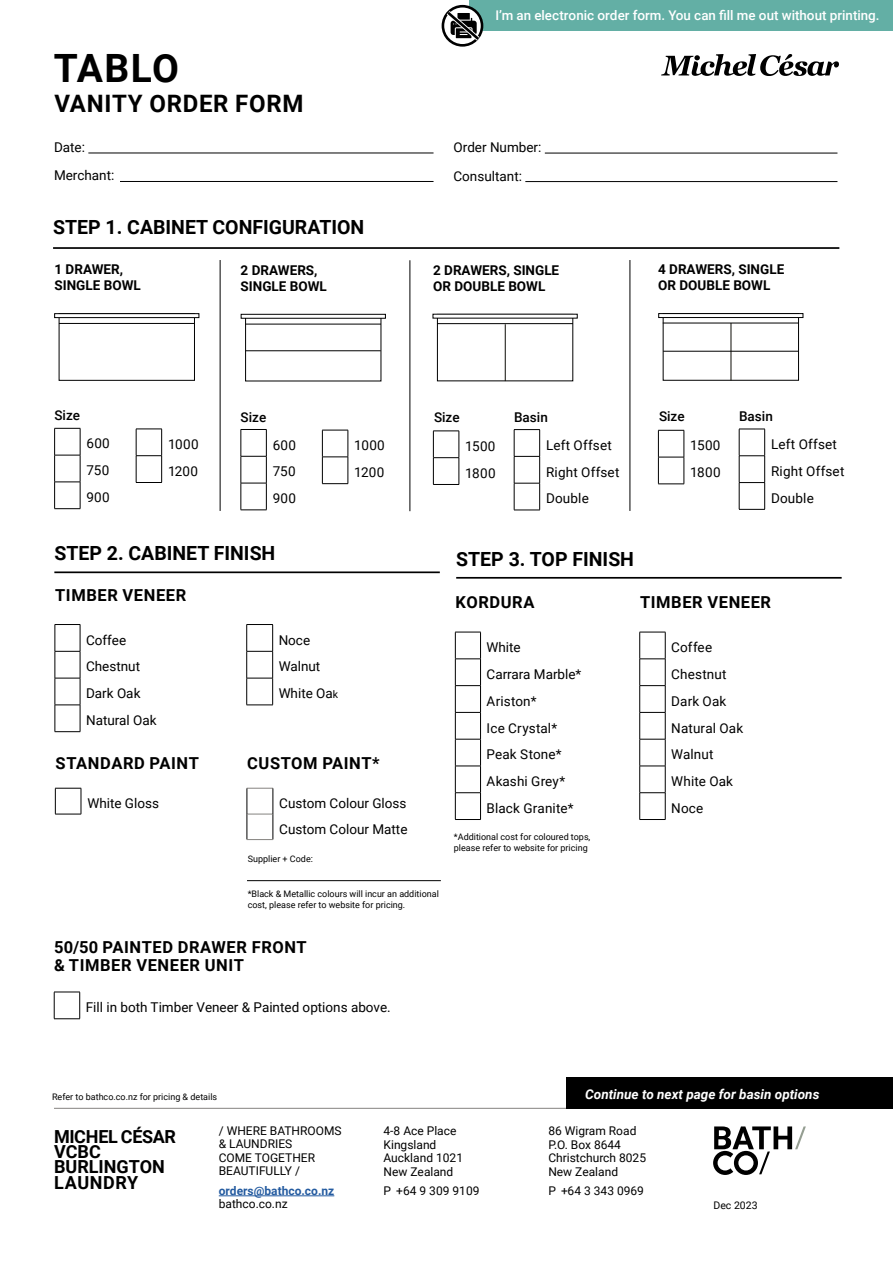
<style>
.page{position:relative;width:893px;height:1263px;background:#fff}
.page>*{position:absolute;margin:0;border:0;box-sizing:border-box;transform-origin:0 0}
.t1{font:700 39px "Roboto";letter-spacing:.02em;color:#000}
.t2{font:700 24px "Roboto";letter-spacing:.03em;color:#000}
.t3{font:700 19.5px "Roboto";color:#000}
.t4{font:700 18px/15.3px "Roboto";color:#000}
.t5{font:700 16.5px/18px "Roboto";letter-spacing:.035em;color:#000}
.t6{font:13.5px/26.8px "Roboto";color:#000}
.t7{font:700 13.5px/16.2px "Roboto";color:#000}
.t8{font:italic 700 13.5px "Roboto";color:#fff}
.t9{font:500 13.5px "Roboto";color:#000}
.t10{font:13.5px/26.8px "Roboto";letter-spacing:.02em;color:#000}
.t11{font:500 13.35px "Roboto";color:#fff}
.t12{font:12px/13.5px "Roboto";color:#000}
.t13{font:700 12px "Roboto";color:#245ba0}
.t14{font:10.5px "Roboto";color:#000}
.t15{font:9px/10.8px "Roboto";color:#000}
.s1{font-size:10.5px}
</style>
<div class="page">
<svg style="left:713px;top:1126px;width:93px;height:49px"></svg>
<hr style="left:219px;top:1195px;width:115px;height:1px;background:#245ba0">
<hr style="left:54px;top:1108px;width:785px;height:1px;background:#858380">
<svg style="left:661px;top:54px;width:178px;height:22px"></svg>
<div style="left:469px;top:0;width:424px;height:30px;background:#63afa5"></div>
<div style="left:442px;top:5px;width:41px;height:42px;border:3px solid #000;border-radius:50%"></div>
<svg style="left:442px;top:6px;width:42px;height:39px"></svg>
<hr style="left:88px;top:153px;width:346px;height:1px;background:#000">
<hr style="left:120px;top:181px;width:314px;height:1px;background:#000">
<hr style="left:545px;top:153px;width:292px;height:1px;background:#000">
<hr style="left:525px;top:181px;width:312px;height:1px;background:#000">
<hr style="left:53px;top:247px;width:786px;height:2px;background:#000">
<svg style="left:54px;top:992px;width:26px;height:27px"></svg>
<hr style="left:220px;top:260px;width:1px;height:251px;background:#000">
<svg style="left:54px;top:428px;width:27px;height:81px"></svg>
<svg style="left:136px;top:429px;width:26px;height:54px"></svg>
<div style="left:59px;top:313px;width:136px;height:68px;border:1px solid #000"></div>
<hr style="left:55px;top:314px;width:144px;height:4px;background:#fff">
<div style="left:54px;top:313px;width:145px;height:5px;border:1px solid #000"></div>
<hr style="left:59px;top:323px;width:135px;height:1px;background:#000">
<svg style="left:433px;top:431px;width:27px;height:54px"></svg>
<svg style="left:514px;top:429px;width:26px;height:82px"></svg>
<hr style="left:505px;top:324px;width:1px;height:57px;background:#0d0c06">
<hr style="left:437px;top:323px;width:136px;height:1px;background:#000">
<div style="left:663px;top:313px;width:136px;height:68px;border:1px solid #000"></div>
<hr style="left:659px;top:314px;width:144px;height:3px;background:#fff">
<div style="left:658px;top:313px;width:145px;height:5px;border:1px solid #000"></div>
<hr style="left:731px;top:323px;width:1px;height:57px;background:#0d0c06">
<hr style="left:663px;top:323px;width:136px;height:1px;background:#000">
<hr style="left:663px;top:351px;width:135px;height:1px;background:#000">
<svg style="left:658px;top:430px;width:27px;height:55px"></svg>
<svg style="left:739px;top:429px;width:26px;height:81px"></svg>
<div style="left:241px;top:314px;width:145px;height:5px;border:1px solid #000"></div>
<hr style="left:245px;top:324px;width:136px;height:1px;background:#000">
<hr style="left:246px;top:350px;width:135px;height:1px;background:#000">
<svg style="left:241px;top:429px;width:26px;height:82px"></svg>
<svg style="left:322px;top:430px;width:27px;height:54px"></svg>
<hr style="left:410px;top:260px;width:1px;height:251px;background:#000">
<hr style="left:630px;top:260px;width:1px;height:251px;background:#000">
<div style="left:567px;top:1077px;width:326px;height:31px;background:#000"></div>
<hr style="left:54px;top:571px;width:386px;height:2px;background:#000">
<svg style="left:55px;top:624px;width:26px;height:108px"></svg>
<svg style="left:246px;top:624px;width:27px;height:82px"></svg>
<svg style="left:247px;top:788px;width:27px;height:52px"></svg>
<svg style="left:55px;top:788px;width:27px;height:27px"></svg>
<hr style="left:247px;top:880px;width:194px;height:1px;background:#000">
<svg style="left:455px;top:632px;width:26px;height:188px"></svg>
<svg style="left:639px;top:632px;width:27px;height:188px"></svg>
<hr style="left:456px;top:577px;width:386px;height:2px;background:#000">
<h1 class="t1" style="left:54px;top:41px;width:127px">TABLO</h1>
<h2 class="t2" style="left:54px;top:87px;width:250px">VANITY ORDER FORM</h2>
<p class="t11" style="left:495px;top:6px;width:386px">I’m an electronic order form. You can fill me out without printing.</p>
<p class="t6" style="left:54px;top:132px;width:62px;line-height:28.5px">Date:<br>Merchant:</p>
<p class="t6" style="left:453px;top:133px;width:89px;line-height:28.5px">Order Number:<br>Consultant:</p>
<h3 class="t3" style="left:53px;top:214px;width:313px">STEP 1. CABINET CONFIGURATION</h3>
<p class="t7" style="left:55px;top:260px;width:88px">1 DRAWER,<br>SINGLE BOWL</p>
<p class="t7" style="left:241px;top:262px;width:88px">2 DRAWERS,<br>SINGLE BOWL</p>
<p class="t7" style="left:433px;top:262px;width:128px">2 DRAWERS, SINGLE<br>OR DOUBLE BOWL</p>
<p class="t7" style="left:658px;top:261px;width:128px">4 DRAWERS, SINGLE<br>OR DOUBLE BOWL</p>
<p class="t9" style="left:54px;top:406px;width:27px">Size</p>
<p class="t6" style="left:87px;top:430px;width:25px;text-align:justify">600<br>750<br>900</p>
<p class="t6" style="left:168px;top:430px;width:32px">1000<br>1200</p>
<p class="t9" style="left:241px;top:407px;width:27px">Size</p>
<p class="t6" style="left:273px;top:431px;width:25px;text-align:justify">600<br>750<br>900</p>
<p class="t6" style="left:354px;top:431px;width:32px">1000<br>1200</p>
<p class="t9" style="left:434px;top:407px;width:27px">Size</p>
<p class="t10" style="left:465px;top:432px;width:32px">1500<br>1800</p>
<p class="t9" style="left:514px;top:407px;width:35px">Basin</p>
<p class="t6" style="left:546px;top:431px;width:75px">Left Offset<br>Right Offset<br>Double</p>
<p class="t9" style="left:659px;top:407px;width:27px">Size</p>
<p class="t10" style="left:690px;top:432px;width:32px">1500<br>1800</p>
<p class="t9" style="left:739px;top:407px;width:35px">Basin</p>
<p class="t6" style="left:771px;top:430px;width:75px">Left Offset<br>Right Offset<br>Double</p>
<h3 class="t3" style="left:54px;top:540px;width:223px">STEP 2. CABINET FINISH</h3>
<p class="t5" style="left:55px;top:585px;width:133px">TIMBER VENEER</p>
<p class="t6" style="left:86px;top:626px;width:42px">Coffee</p>
<p class="t6" style="left:279px;top:626px;width:33px">Noce</p>
<p class="t6" style="left:86px;top:653px;width:56px">Chestnut</p>
<p class="t6" style="left:279px;top:653px;width:43px">Walnut</p>
<p class="t6" style="left:86px;top:679px;width:56px">Dark Oak</p>
<p class="t6" style="left:279px;top:679px;width:61px">White Oa<span class="s1">k</span></p>
<p class="t6" style="left:86px;top:706px;width:72px">Natural Oak</p>
<p class="t5" style="left:56px;top:754px;width:145px">STANDARD PAINT</p>
<p class="t5" style="left:247px;top:754px;width:134px">CUSTOM PAINT*</p>
<p class="t6" style="left:87px;top:789px;width:73px">White Gloss</p>
<p class="t6" style="left:279px;top:790px;width:130px;line-height:25.7px">Custom Colour Gloss<br>Custom Colour Matte</p>
<p class="t15" style="left:248px;top:853px;width:67px">Supplier + Code:</p>
<p class="t15" style="left:248px;top:888px;width:193px">*Black &amp; Metallic colours will incur an additional cost, please refer to website for pricing.</p>
<p class="t5" style="left:54px;top:938px;width:254px">50/50 PAINTED DRAWER FRONT &amp; TIMBER VENEER UNIT</p>
<p class="t6" style="left:86px;top:993px;width:307px">Fill in both Timber Veneer &amp; Painted options above.</p>
<h3 class="t3" style="left:456px;top:545px;width:179px">STEP 3. TOP FINISH</h3>
<p class="t5" style="left:456px;top:592px;width:80px">KORDURA</p>
<p class="t5" style="left:640px;top:592px;width:133px">TIMBER VENEER</p>
<p class="t6" style="left:487px;top:633px;width:36px">White</p>
<p class="t6" style="left:671px;top:633px;width:42px">Coffee</p>
<p class="t6" style="left:487px;top:660px;width:96px">Carrara Marble*</p>
<p class="t6" style="left:671px;top:660px;width:57px">Chestnut</p>
<p class="t6" style="left:487px;top:687px;width:52px">Ariston*</p>
<p class="t6" style="left:671px;top:687px;width:57px">Dark Oak</p>
<p class="t6" style="left:487px;top:714px;width:72px">Ice Crystal*</p>
<p class="t6" style="left:671px;top:714px;width:73px">Natural Oak</p>
<p class="t6" style="left:487px;top:741px;width:77px">Peak Stone*</p>
<p class="t6" style="left:671px;top:741px;width:44px">Walnut</p>
<p class="t6" style="left:487px;top:767px;width:80px">Akashi Grey*</p>
<p class="t6" style="left:671px;top:767px;width:63px">White Oak</p>
<p class="t6" style="left:487px;top:794px;width:89px">Black Granite*</p>
<p class="t6" style="left:671px;top:794px;width:34px">Noce</p>
<p class="t15" style="left:454px;top:831px;width:138px">*Additional cost for coloured tops, please refer to website for pricing</p>
<p class="t15" style="left:52px;top:1091px;width:167px">Refer to bathco.co.nz for pricing &amp; details</p>
<p class="t8" style="left:585px;top:1085px;width:236px">Continue to next page for basin options</p>
<p class="t12" style="left:219px;top:1123px;width:124px">/ WHERE BATHROOMS &amp; LAUNDRIES<br>COME TOGETHER<br>BEAUTIFULLY /</p>
<p class="t13" style="left:219px;top:1182px;width:117px">orders@bathco.co.nz</p>
<p class="t12" style="left:219px;top:1197px;width:70px">bathco.co.nz</p>
<h3 class="t4" style="left:54px;top:1128px;width:124px">MICHEL CÉSAR<br>VCBC<br>BURLINGTON<br>LAUNDRY</h3>
<p class="t12" style="left:384px;top:1124px;width:81px">4-8 Ace Place<br>Kingsland<br>Auckland 1021<br>New Zealand</p>
<p class="t12" style="left:384px;top:1184px;width:97px">P +64 9 309 9109</p>
<p class="t12" style="left:548px;top:1124px;width:99px">86 Wigram Road<br>P.O. Box 8644<br>Christchurch 8025<br>New Zealand</p>
<p class="t12" style="left:548px;top:1184px;width:97px">P +64 3 343 0969</p>
<p class="t14" style="left:713px;top:1197px;width:46px">Dec 2023</p>
</div>
